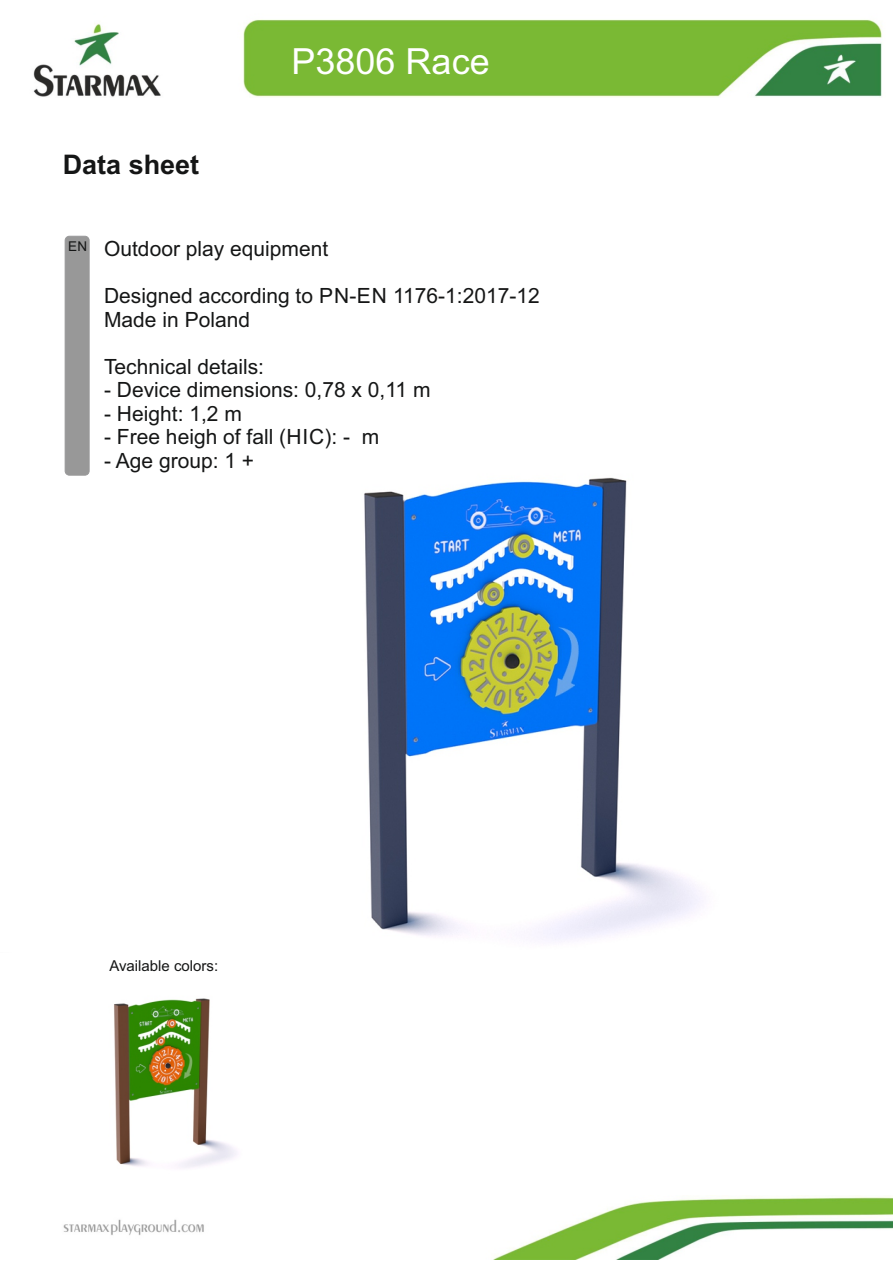
<style>
.page{position:relative;width:893px;height:1263px;background:#fff}
.page>*{position:absolute;margin:0;border:0;box-sizing:border-box;transform-origin:0 0}
.t1{font:36px "Arial";color:#fff}
.t2{font:700 27px "Arial";color:#151616}
.t3{font:21px/23.4px "Arial";color:#151616}
.t4{font:15px "Arial";color:#151616}
.t5{font:13.5px "Arial";color:#151616}
</style>
<div class="page">
<img style="left:114px;top:998px;width:123px;height:170px">
<img style="left:364px;top:477px;width:339px;height:465px">
<img style="left:33px;top:19px;width:849px;height:78px">
<img style="left:63px;top:1196px;width:830px;height:64px">
<div style="left:65px;top:236px;width:25px;height:240px;background:#989898;border:1px solid #989899;border-radius:4px"></div>
<p class="t2" style="left:63px;top:155px;width:138px">Data sheet</p>
<h1 class="t1" style="left:292px;top:48px;width:200px">P3806 Race</h1>
<p class="t5" style="left:68px;top:241px;width:21px">EN</p>
<p class="t3" style="left:104px;top:239px;width:226px">Outdoor play equipment</p>
<p class="t3" style="left:104px;top:286px;width:437px">Designed according to PN-EN 1176-1:2017-12<br>Made in Poland</p>
<p class="t3" style="left:104px;top:356px;width:161px">Technical details:</p>
<p class="t3" style="left:104px;top:380px;width:328px">- Device dimensions: 0,78 x 0,11 m</p>
<p class="t3" style="left:104px;top:403px;width:139px">- Height: 1,2 m</p>
<p class="t3" style="left:104px;top:427px;width:277px">- Free heigh of fall (HIC): - m</p>
<p class="t3" style="left:104px;top:450px;width:152px">- Age group: 1 +</p>
<p class="t4" style="left:109px;top:960px;width:110px">Available colors:</p>
</div>
